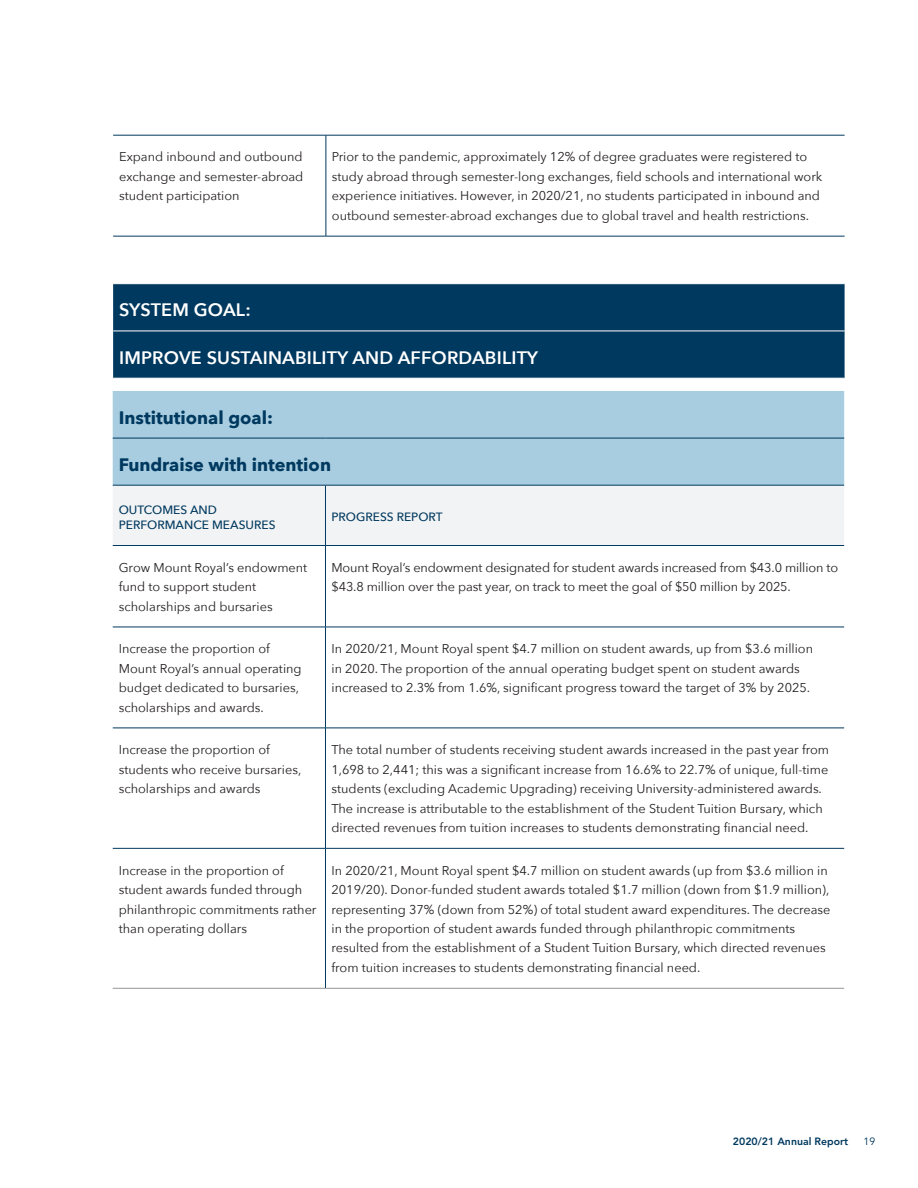
<style>
.page{position:relative;width:918px;height:1188px;background:#fff}
.page>*{position:absolute;margin:0;border:0;box-sizing:border-box;transform-origin:0 0}
.t1{font:600 18px "Avenir Next";letter-spacing:.01em;color:#fff}
.t2{font:700 18px "Avenir Next";color:#00395f}
.t3{font:12.75px/19.5px "Avenir Next";color:#231f20}
.t4{font:500 12px/14.4px "Avenir Next";color:#00395f}
.t5{font:800 10.5px "Avenir LT Std";color:#00395f}
.t6{font:10.5px "Avenir LT Std";color:#00395f}
</style>
<div class="page">
<div style="left:113px;top:391px;width:731px;height:94px;background:#a8cde1"></div>
<div style="left:113px;top:486px;width:731px;height:59px;background:#f2f3f4"></div>
<hr style="left:113px;top:438px;width:212px;height:1px;background:#00395f">
<hr style="left:325px;top:438px;width:519px;height:1px;background:#00395f">
<hr style="left:113px;top:485px;width:212px;height:1px;background:#00395f">
<hr style="left:325px;top:485px;width:519px;height:1px;background:#00395f">
<hr style="left:325px;top:485px;width:1px;height:60px;background:#00395f">
<hr style="left:113px;top:545px;width:212px;height:1px;background:#00395f">
<hr style="left:325px;top:545px;width:519px;height:1px;background:#00395f">
<hr style="left:325px;top:546px;width:1px;height:81px;background:#00395f">
<hr style="left:113px;top:627px;width:212px;height:1px;background:#00395f">
<hr style="left:325px;top:627px;width:519px;height:1px;background:#00395f">
<hr style="left:325px;top:627px;width:1px;height:101px;background:#00395f">
<hr style="left:113px;top:728px;width:212px;height:1px;background:#00395f">
<hr style="left:325px;top:728px;width:519px;height:1px;background:#00395f">
<hr style="left:325px;top:728px;width:1px;height:120px;background:#00395f">
<hr style="left:113px;top:848px;width:212px;height:1px;background:#00395f">
<hr style="left:325px;top:848px;width:519px;height:1px;background:#00395f">
<hr style="left:325px;top:849px;width:1px;height:139px;background:#00395f">
<hr style="left:113px;top:988px;width:212px;height:1px;background:#939598">
<hr style="left:325px;top:988px;width:519px;height:1px;background:#939598">
<div style="left:113px;top:284px;width:732px;height:94px;background:#00395f"></div>
<hr style="left:113px;top:331px;width:732px;height:1px;background:#fff">
<hr style="left:113px;top:135px;width:213px;height:1px;background:#00395f">
<hr style="left:326px;top:135px;width:519px;height:1px;background:#00395f">
<hr style="left:326px;top:135px;width:1px;height:101px;background:#00395f">
<hr style="left:113px;top:236px;width:213px;height:1px;background:#00395f">
<hr style="left:326px;top:236px;width:519px;height:1px;background:#00395f">
<p class="t3" style="left:119px;top:147px;width:186px;text-align:justify">Expand inbound and outbound exchange and semester-abroad student participation</p>
<p class="t3" style="left:332px;top:147px;width:492px">Prior to the pandemic, approximately 12% of degree graduates were registered to study abroad through semester-long exchanges, field schools and international work experience initiatives. However, in 2020/21, no students participated in inbound and outbound semester-abroad exchanges due to global travel and health restrictions.</p>
<h1 class="t1" style="left:119px;top:295px;width:133px">SYSTEM GOAL:</h1>
<h1 class="t1" style="left:119px;top:342px;width:420px">IMPROVE SUSTAINABILITY AND AFFORDABILITY</h1>
<h1 class="t2" style="left:119px;top:402px;width:156px">Institutional goal:</h1>
<h1 class="t2" style="left:119px;top:449px;width:214px">Fundraise with intention</h1>
<p class="t4" style="left:119px;top:502px;width:158px">OUTCOMES AND<br>PERFORMANCE MEASURES</p>
<p class="t4" style="left:331px;top:510px;width:113px">PROGRESS REPORT</p>
<p class="t3" style="left:119px;top:557px;width:190px">Grow Mount Royal’s endowment fund to support student scholarships and bursaries</p>
<p class="t3" style="left:331px;top:557px;width:508px">Mount Royal’s endowment designated for student awards increased from $43.0 million to $43.8 million over the past year, on track to meet the goal of $50 million by 2025.</p>
<p class="t3" style="left:119px;top:638px;width:184px">Increase the proportion of<br>Mount Royal’s annual operating budget dedicated to bursaries, scholarships and awards.</p>
<p class="t3" style="left:331px;top:638px;width:483px">In 2020/21, Mount Royal spent $4.7 million on student awards, up from $3.6 million in 2020. The proportion of the annual operating budget spent on student awards increased to 2.3% from 1.6%, significant progress toward the target of 3% by 2025.</p>
<p class="t3" style="left:119px;top:739px;width:184px">Increase the proportion of students who receive bursaries, scholarships and awards</p>
<p class="t3" style="left:331px;top:739px;width:499px">The total number of students receiving student awards increased in the past year from 1,698 to 2,441; this was a significant increase from 16.6% to 22.7% of unique, full-time students (excluding Academic Upgrading) receiving University-administered awards.<br>The increase is attributable to the establishment of the Student Tuition Bursary, which directed revenues from tuition increases to students demonstrating financial need.</p>
<p class="t3" style="left:119px;top:860px;width:199px">Increase in the proportion of student awards funded through philanthropic commitments rather than operating dollars</p>
<p class="t3" style="left:331px;top:860px;width:501px">In 2020/21, Mount Royal spent $4.7 million on student awards (up from $3.6 million in 2019/20). Donor-funded student awards totaled $1.7 million (down from $1.9 million), representing 37% (down from 52%) of total student award expenditures. The decrease in the proportion of student awards funded through philanthropic commitments resulted from the establishment of a Student Tuition Bursary, which directed revenues from tuition increases to students demonstrating financial need.</p>
<p class="t5" style="left:733px;top:1135px;width:117px">2020/21 Annual Report</p>
<p class="t6" style="left:864px;top:1136px;width:13px">19</p>
</div>
